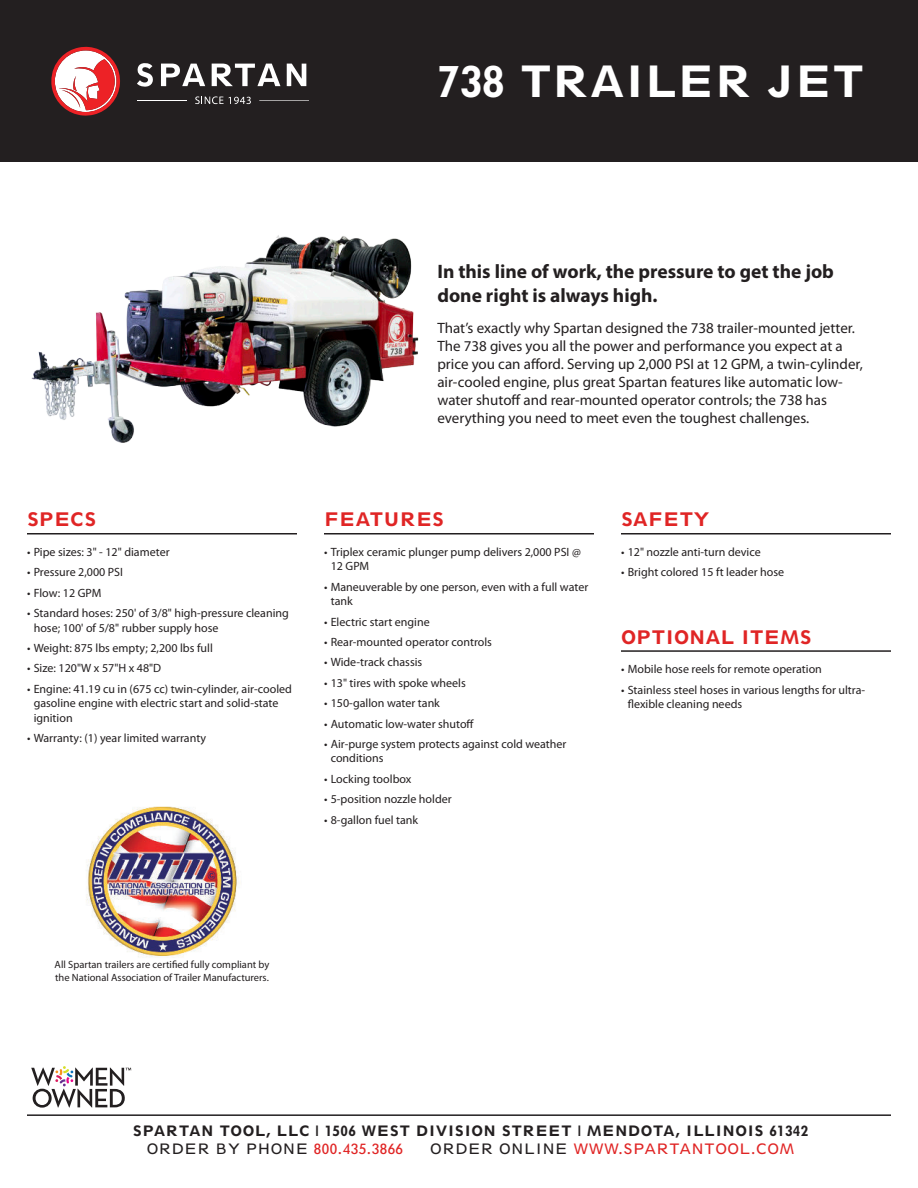
<style>
.page{position:relative;width:918px;height:1188px;background:#fff}
.page>*{position:absolute;margin:0;border:0;box-sizing:border-box;transform-origin:0 0}
.t1{font:45px "Spartan LT Std Heavy Class";color:#fff}
.t2{font:700 19.5px/23.4px "Myriad Pro";color:#231f20}
.t3{font:19.5px "Spartan LT Std Heavy Class";color:#e02525}
.t4{font:15px/18px "Myriad Pro";color:#231f20}
.t5{font:15px "Spartan LT Std Heavy Class";letter-spacing:.025em;color:#231f20}
.t6{font:15px "Spartan LT Std Book Class";letter-spacing:.025em;color:#e02525}
.t7{font:15px "Spartan LT Std Book Class";letter-spacing:.025em;color:#231f20}
.t8{font:12px/14.4px "Myriad Pro";color:#231f20}
.t9{font:10.5px/12.6px "Myriad Pro";color:#231f20}
.s1{color:#e02525}
.s2{color:#231f20}
</style>
<div class="page">
<div style="left:0;top:0;width:918px;height:161px;background:#231f20"></div>
<svg style="left:287px;top:64px;width:19px;height:22px"></svg>
<svg style="left:161px;top:64px;width:44px;height:22px"></svg>
<svg style="left:137px;top:63px;width:16px;height:24px"></svg>
<svg style="left:212px;top:64px;width:68px;height:22px"></svg>
<svg style="left:259px;top:100px;width:50px;height:1px"></svg>
<hr style="left:138px;top:100px;width:49px;height:1px;background:#fff">
<svg style="left:195px;top:96px;width:56px;height:8px"></svg>
<svg style="left:51px;top:47px;width:69px;height:69px"></svg>
<img style="left:31px;top:235px;width:388px;height:208px">
<hr style="left:27px;top:533px;width:270px;height:2px;background:#231f20">
<hr style="left:324px;top:533px;width:270px;height:2px;background:#231f20">
<hr style="left:621px;top:533px;width:270px;height:2px;background:#231f20">
<hr style="left:621px;top:650px;width:270px;height:2px;background:#231f20">
<hr style="left:27px;top:1114px;width:864px;height:2px;background:#231f20">
<svg style="left:31px;top:1066px;width:100px;height:42px"></svg>
<img style="left:86px;top:806px;width:153px;height:151px">
<h1 class="t1" style="left:437px;top:65px;width:429px">738 TRAILER JET</h1>
<h2 class="t2" style="left:437px;top:262px;width:398px">In this line of work, the pressure to get the job done right is always high.</h2>
<p class="t4" style="left:437px;top:320px;width:427px">That’s exactly why Spartan designed the 738 trailer-mounted jetter.<br>The 738 gives you all the power and performance you expect at a price you can afford. Serving up 2,000 PSI at 12 GPM, a twin-cylinder, air-cooled engine, plus great Spartan features like automatic low&shy;water shutoff and rear-mounted operator controls; the 738 has everything you need to meet even the toughest challenges.</p>
<h2 class="t3" style="left:27px;top:512px;width:71px">SPECS</h2>
<p class="t8" style="left:27px;top:546px;width:144px">• Pipe sizes: 3" - 12" diameter</p>
<p class="t8" style="left:27px;top:566px;width:98px">• Pressure 2,000 PSI</p>
<p class="t8" style="left:27px;top:587px;width:76px">• Flow: 12 GPM</p>
<p class="t8" style="left:34px;top:607px;width:257px;text-indent:-7px">• Standard hoses: 250' of 3/8" high-pressure cleaning hose; 100' of 5/8" rubber supply hose</p>
<p class="t8" style="left:27px;top:642px;width:187px">• Weight: 875 lbs empty; 2,200 lbs full</p>
<p class="t8" style="left:27px;top:662px;width:136px">• Size: 120"W x 57"H x 48"D</p>
<p class="t8" style="left:34px;top:683px;width:260px;text-indent:-7px">• Engine: 41.19 cu in (675 cc) twin-cylinder, air-cooled gasoline engine with electric start and solid-state ignition</p>
<p class="t8" style="left:27px;top:732px;width:181px">• Warranty: (1) year limited warranty</p>
<h2 class="t3" style="left:324px;top:512px;width:122px">FEATURES</h2>
<p class="t8" style="left:331px;top:546px;width:252px;text-indent:-7px">• Triplex ceramic plunger pump delivers 2,000 PSI @<br>12 GPM</p>
<p class="t8" style="left:331px;top:581px;width:259px;text-indent:-7px">• Maneuverable by one person, even with a full water tank</p>
<p class="t8" style="left:324px;top:615px;width:107px">• Electric start engine</p>
<p class="t8" style="left:324px;top:636px;width:170px">• Rear-mounted operator controls</p>
<p class="t8" style="left:324px;top:656px;width:100px">• Wide-track chassis</p>
<p class="t8" style="left:324px;top:677px;width:143px">• 13" tires with spoke wheels</p>
<p class="t8" style="left:324px;top:697px;width:117px">• 150-gallon water tank</p>
<p class="t8" style="left:324px;top:717px;width:152px">• Automatic low-water shutoff</p>
<p class="t8" style="left:331px;top:738px;width:237px;text-indent:-7px">• Air-purge system protects against cold weather conditions</p>
<p class="t8" style="left:324px;top:773px;width:89px">• Locking toolbox</p>
<p class="t8" style="left:324px;top:793px;width:129px">• 5-position nozzle holder</p>
<p class="t8" style="left:324px;top:813px;width:96px">• 8-gallon fuel tank</p>
<h2 class="t3" style="left:621px;top:512px;width:90px">SAFETY</h2>
<p class="t8" style="left:621px;top:546px;width:141px">• 12" nozzle anti-turn device</p>
<p class="t8" style="left:621px;top:566px;width:165px">• Bright colored 15 ft leader hose</p>
<h2 class="t3" style="left:621px;top:630px;width:192px">OPTIONAL ITEMS</h2>
<p class="t8" style="left:621px;top:663px;width:202px">• Mobile hose reels for remote operation</p>
<p class="t8" style="left:628px;top:684px;width:239px;text-indent:-7px">• Stainless steel hoses in various lengths for ultra&shy;flexible cleaning needs</p>
<p class="t9" style="left:55px;top:959px;width:216px">All Spartan trailers are certified fully compliant by the National Association of Trailer Manufacturers.</p>
<p class="t5" style="left:133px;top:1125px;width:677px">SPARTAN TOOL, LLC | 1506 WEST DIVISION STREET | MENDOTA, ILLINOIS 61342</p>
<p class="t7" style="left:147px;top:1140px;width:258px">ORDER BY PHONE <span class="s1">800.435.3866</span></p>
<p class="t6" style="left:430px;top:1140px;width:366px"><span class="s2">ORDER ONLINE</span> WWW.SPARTANTOOL.COM</p>
</div>
